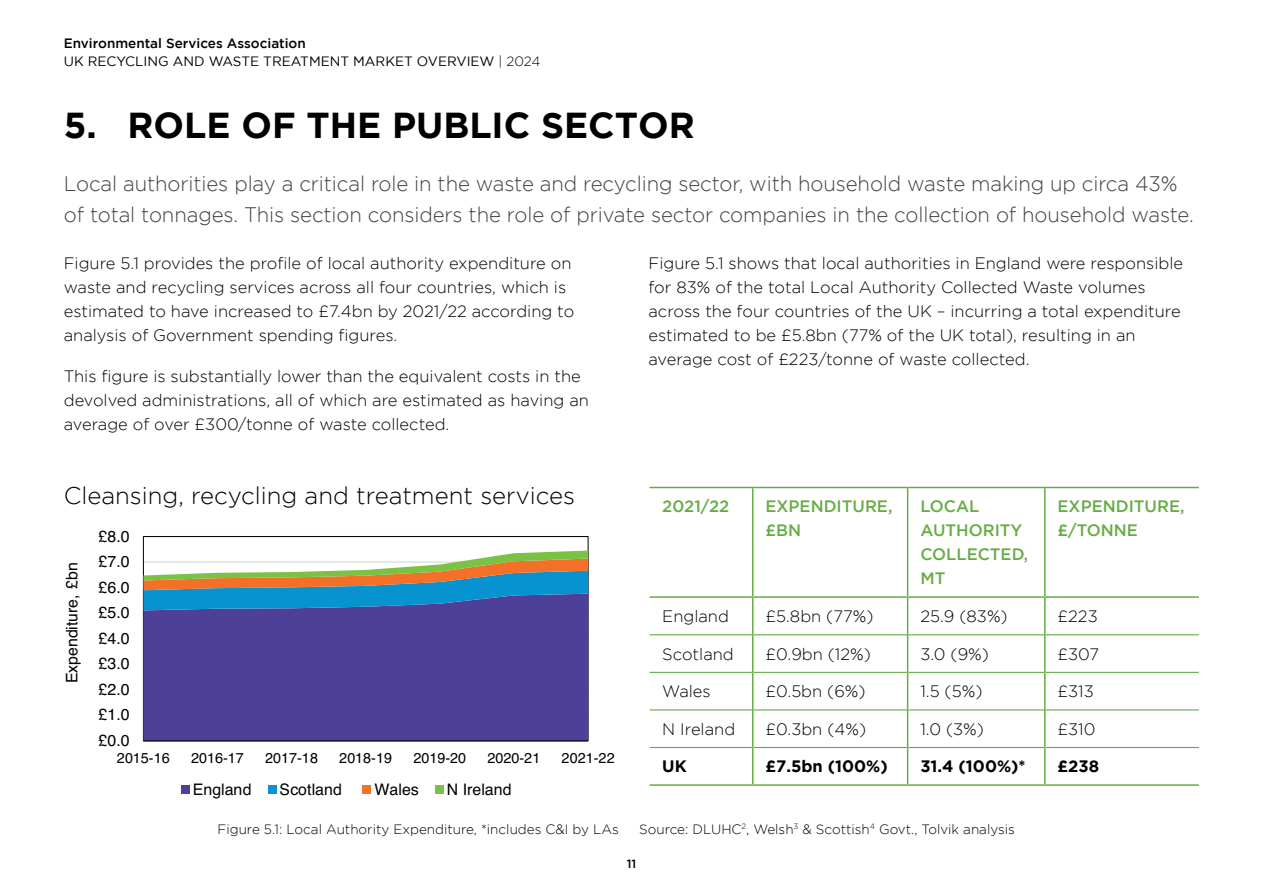
<style>
.page{position:relative;width:1263px;height:893px;background:#fff}
.page>*{position:absolute;margin:0;border:0;box-sizing:border-box;transform-origin:0 0}
.Header_1{font:700 36px "Gotham";color:#000}
.Figure_title{font:300 24px "Gotham";color:#000}
.Intro_para_12pt{font:300 21px/31.5px "Gotham";letter-spacing:-.005em;color:#414042}
.t1{font:19.2px "Helvetica";letter-spacing:.055em;color:#000}
.t2{font:300 16.5px/24px "Gotham";color:#000}
.t3{font:500 16.5px/24px "Gotham";color:#66ac45}
.t4{font:700 16.5px "Gotham";color:#000}
.t5{font:15.9px "Helvetica";color:#000}
.t6{font:14.4px "Helvetica";letter-spacing:.005em;color:#000}
.Figure_number{font:300 13.5px "Gotham";color:#000}
.t7{font:13.5px/18px "Gotham";color:#000}
.t8{font:500 12px "Gotham";color:#000}
.s1{font-weight:500}
.s2{font-weight:300}
</style>
<div class="page">
<div style="left:143px;top:610px;width:445px;height:131px;background:#4e4099"></div>
<svg style="left:143px;top:550px;width:445px;height:60px"></svg>
<hr style="left:143px;top:741px;width:445px;height:1px;background:#000">
<div style="left:182px;top:786px;width:8px;height:8px;background:#4e4099"></div>
<div style="left:268px;top:786px;width:8px;height:8px;background:#0793cf"></div>
<div style="left:363px;top:786px;width:8px;height:8px;background:#f37029"></div>
<div style="left:435px;top:786px;width:8px;height:8px;background:#7ac144"></div>
<hr style="left:649px;top:634px;width:103px;height:1px;background:#66ac45">
<hr style="left:753px;top:634px;width:154px;height:1px;background:#66ac45">
<hr style="left:908px;top:634px;width:136px;height:1px;background:#66ac45">
<hr style="left:1045px;top:634px;width:154px;height:1px;background:#66ac45">
<hr style="left:649px;top:672px;width:103px;height:1px;background:#66ac45">
<hr style="left:753px;top:672px;width:154px;height:1px;background:#66ac45">
<hr style="left:908px;top:672px;width:136px;height:1px;background:#66ac45">
<hr style="left:1045px;top:672px;width:154px;height:1px;background:#66ac45">
<hr style="left:649px;top:709px;width:103px;height:1px;background:#66ac45">
<hr style="left:753px;top:709px;width:154px;height:1px;background:#66ac45">
<hr style="left:908px;top:709px;width:136px;height:1px;background:#66ac45">
<hr style="left:1045px;top:709px;width:154px;height:1px;background:#66ac45">
<hr style="left:649px;top:747px;width:103px;height:1px;background:#66ac45">
<hr style="left:753px;top:747px;width:154px;height:1px;background:#66ac45">
<hr style="left:908px;top:747px;width:136px;height:1px;background:#66ac45">
<hr style="left:1045px;top:747px;width:154px;height:1px;background:#66ac45">
<hr style="left:649px;top:487px;width:104px;height:1px;background:#66ac45">
<hr style="left:753px;top:487px;width:155px;height:1px;background:#66ac45">
<hr style="left:752px;top:488px;width:1px;height:108px;background:#66ac45">
<hr style="left:908px;top:487px;width:137px;height:1px;background:#66ac45">
<hr style="left:907px;top:488px;width:1px;height:108px;background:#66ac45">
<hr style="left:1045px;top:487px;width:154px;height:1px;background:#66ac45">
<hr style="left:1044px;top:488px;width:1px;height:108px;background:#66ac45">
<hr style="left:752px;top:598px;width:1px;height:37px;background:#66ac45">
<hr style="left:907px;top:598px;width:1px;height:37px;background:#66ac45">
<hr style="left:1044px;top:598px;width:1px;height:37px;background:#66ac45">
<hr style="left:752px;top:635px;width:1px;height:37px;background:#66ac45">
<hr style="left:907px;top:635px;width:1px;height:37px;background:#66ac45">
<hr style="left:1044px;top:635px;width:1px;height:37px;background:#66ac45">
<hr style="left:752px;top:672px;width:1px;height:38px;background:#66ac45">
<hr style="left:907px;top:672px;width:1px;height:38px;background:#66ac45">
<hr style="left:1044px;top:672px;width:1px;height:38px;background:#66ac45">
<hr style="left:752px;top:710px;width:1px;height:37px;background:#66ac45">
<hr style="left:907px;top:710px;width:1px;height:37px;background:#66ac45">
<hr style="left:1044px;top:710px;width:1px;height:37px;background:#66ac45">
<hr style="left:752px;top:747px;width:1px;height:37px;background:#66ac45">
<hr style="left:907px;top:747px;width:1px;height:37px;background:#66ac45">
<hr style="left:1044px;top:747px;width:1px;height:37px;background:#66ac45">
<hr style="left:649px;top:784px;width:104px;height:2px;background:#66ac45">
<hr style="left:753px;top:784px;width:155px;height:2px;background:#66ac45">
<hr style="left:908px;top:784px;width:137px;height:2px;background:#66ac45">
<hr style="left:1045px;top:784px;width:154px;height:2px;background:#66ac45">
<hr style="left:649px;top:596px;width:104px;height:2px;background:#66ac45">
<hr style="left:753px;top:596px;width:155px;height:2px;background:#66ac45">
<hr style="left:908px;top:596px;width:137px;height:2px;background:#66ac45">
<hr style="left:1045px;top:596px;width:154px;height:2px;background:#66ac45">
<p class="t7" style="left:64px;top:34px;width:478px"><span class="s1">Environmental Services Association<br></span>UK RECYCLING AND WASTE TREATMENT MARKET OVERVIEW <span class="s2">| 2024</span></p>
<h1 class="Header_1" style="left:64px;top:104px;width:632px">5. ROLE OF THE PUBLIC SECTOR</h1>
<p class="Intro_para_12pt" style="left:64px;top:167px;width:1131px">Local authorities play a critical role in the waste and recycling sector, with household waste making up circa 43% of total tonnages. This section considers the role of private sector companies in the collection of household waste.</p>
<p class="t2" style="left:64px;top:251px;width:512px">Figure 5.1 provides the profile of local authority expenditure on waste and recycling services across all four countries, which is estimated to have increased to £7.4bn by 2021/22 according to analysis of Government spending figures.</p>
<p class="t2" style="left:64px;top:364px;width:527px">This figure is substantially lower than the equivalent costs in the devolved administrations, all of which are estimated as having an average of over £300/tonne of waste collected.</p>
<p class="t2" style="left:648px;top:251px;width:536px">Figure 5.1 shows that local authorities in England were responsible for 83% of the total Local Authority Collected Waste volumes across the four countries of the UK – incurring a total expenditure estimated to be £5.8bn (77% of the UK total), resulting in an average cost of £223/tonne of waste collected.</p>
<p class="t1" style="left:99px;top:473px;width:414px">Cleansing, Recycling and Treatment Services</p>
<p class="Figure_title" style="left:64px;top:483px;width:513px">Cleansing, recycling and treatment services</p>
<p class="t5" style="left:60px;top:683px;width:122px;rotate:-90deg">Expenditure, £bn</p>
<p class="t5" style="left:99px;top:524px;width:33px">£8.0</p>
<p class="t5" style="left:99px;top:549px;width:33px">£7.0</p>
<p class="t5" style="left:99px;top:575px;width:33px">£6.0</p>
<p class="t5" style="left:99px;top:600px;width:33px">£5.0</p>
<p class="t5" style="left:99px;top:626px;width:33px">£4.0</p>
<p class="t5" style="left:99px;top:651px;width:33px">£3.0</p>
<p class="t5" style="left:99px;top:677px;width:33px">£2.0</p>
<p class="t5" style="left:99px;top:702px;width:33px">£1.0</p>
<p class="t5" style="left:99px;top:728px;width:33px">£0.0</p>
<p class="t6" style="left:117px;top:746px;width:54px">2015-16</p>
<p class="t6" style="left:191px;top:746px;width:54px">2016-17</p>
<p class="t6" style="left:265px;top:746px;width:54px">2017-18</p>
<p class="t6" style="left:339px;top:746px;width:54px">2018-19</p>
<p class="t6" style="left:413px;top:746px;width:54px">2019-20</p>
<p class="t6" style="left:487px;top:746px;width:54px">2020-21</p>
<p class="t6" style="left:562px;top:746px;width:55px">2021-22</p>
<p class="t5" style="left:193px;top:777px;width:60px">England</p>
<p class="t5" style="left:280px;top:777px;width:64px">Scotland</p>
<p class="t5" style="left:374px;top:777px;width:46px">Wales</p>
<p class="t5" style="left:447px;top:777px;width:66px">N Ireland</p>
<p class="t3" style="left:662px;top:494px;width:69px">2021/22</p>
<p class="t3" style="left:765px;top:494px;width:128px">EXPENDITURE, £BN</p>
<p class="t3" style="left:920px;top:494px;width:109px">LOCAL<br>AUTHORITY<br>COLLECTED,<br>MT</p>
<p class="t3" style="left:1057px;top:494px;width:128px">EXPENDITURE, £/TONNE</p>
<p class="t2" style="left:662px;top:604px;width:68px">England</p>
<p class="t2" style="left:765px;top:604px;width:109px">£5.8bn (77%)</p>
<p class="t2" style="left:920px;top:604px;width:89px">25.9 (83%)</p>
<p class="t2" style="left:1057px;top:604px;width:42px">£223</p>
<p class="t2" style="left:662px;top:642px;width:73px">Scotland</p>
<p class="t2" style="left:765px;top:642px;width:107px">£0.9bn (12%)</p>
<p class="t2" style="left:920px;top:642px;width:70px">3.0 (9%)</p>
<p class="t2" style="left:1057px;top:642px;width:43px">£307</p>
<p class="t2" style="left:662px;top:679px;width:50px">Wales</p>
<p class="t2" style="left:765px;top:679px;width:102px">£0.5bn (6%)</p>
<p class="t2" style="left:920px;top:679px;width:64px">1.5 (5%)</p>
<p class="t2" style="left:1057px;top:679px;width:38px">£313</p>
<p class="t2" style="left:662px;top:717px;width:74px">N Ireland</p>
<p class="t2" style="left:765px;top:717px;width:102px">£0.3bn (4%)</p>
<p class="t2" style="left:920px;top:717px;width:65px">1.0 (3%)</p>
<p class="t2" style="left:1057px;top:717px;width:39px">£310</p>
<p class="t4" style="left:662px;top:757px;width:26px">UK</p>
<p class="t4" style="left:765px;top:757px;width:124px">£7.5bn (100%)</p>
<p class="t4" style="left:920px;top:757px;width:107px">31.4 (100%)*</p>
<p class="t4" style="left:1057px;top:757px;width:43px">£238</p>
<p class="Figure_number" style="left:218px;top:821px;width:403px">Figure 5.1: Local Authority Expenditure, *includes C&amp;I by LAs</p>
<p class="Figure_number" style="left:639px;top:821px;width:377px">Source: DLUHC<sup>2</sup>, Welsh<sup>3</sup> &amp; Scottish<sup>4</sup> Govt., Tolvik analysis</p>
<p class="t8" style="left:627px;top:857px;width:11px">11</p>
</div>
